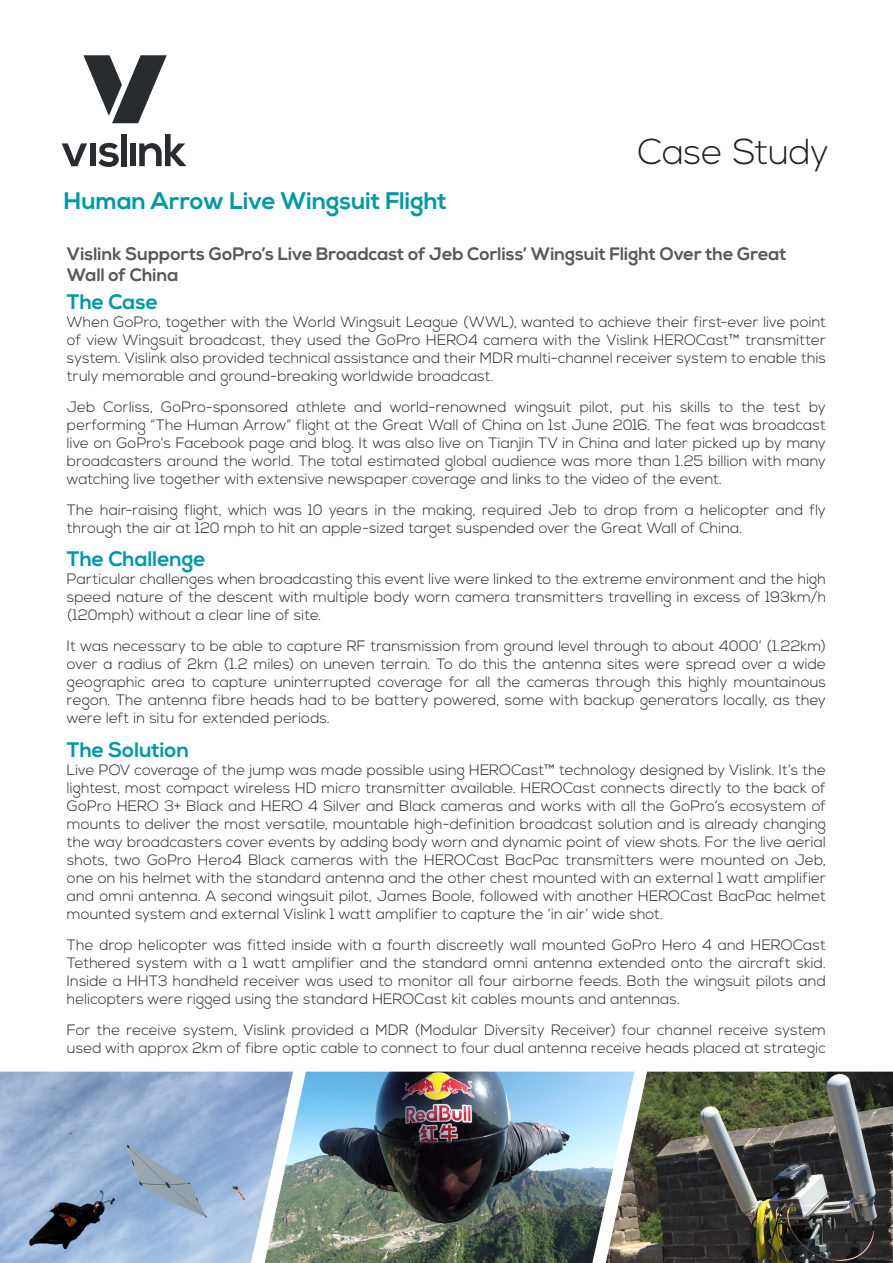
<style>
.page{position:relative;width:893px;height:1263px;background:#fff}
.page>*{position:absolute;margin:0;border:0;box-sizing:border-box;transform-origin:0 0}
.t1{font:300 36px "Nexa";letter-spacing:-.005em;color:#231f20}
.t2{font:700 24px "Nexa";letter-spacing:-.005em;color:#0099a9}
.Heading{font:700 21px "Nexa";color:#0099a9}
.Sub_Title{font:700 18px/21px "Nexa";color:#57585a}
.Body_text{font:300 15px/18px "Nexa";letter-spacing:.005em;color:#231f20;text-align:justify}
</style>
<div class="page">
<svg style="left:62px;top:143px;width:25px;height:23px"></svg>
<div style="left:90px;top:143px;width:6px;height:23px;background:#282c2e"></div>
<svg style="left:99px;top:143px;width:20px;height:24px"></svg>
<div style="left:121px;top:134px;width:6px;height:32px;background:#282c2e"></div>
<div style="left:130px;top:143px;width:6px;height:23px;background:#282c2e"></div>
<svg style="left:139px;top:134px;width:47px;height:32px"></svg>
<svg style="left:83px;top:55px;width:84px;height:68px"></svg>
<img style="left:0;top:1071px;width:259px;height:192px">
<img style="left:259px;top:1071px;width:341px;height:192px">
<img style="left:600px;top:1071px;width:293px;height:192px">
<p class="t2" style="left:64px;top:187px;width:385px">Human Arrow Live Wingsuit Flight</p>
<h1 class="t1" style="left:638px;top:131px;width:193px">Case Study</h1>
<p class="Sub_Title" style="left:67px;top:244px;width:721px">Vislink Supports GoPro’s Live Broadcast of Jeb Corliss’ Wingsuit Flight Over the Great<br>Wall of China</p>
<p class="Heading" style="left:67px;top:290px;width:92px">The Case</p>
<p class="Body_text" style="left:67px;top:314px;width:761px">When GoPro, together with the World Wingsuit League (WWL), wanted to achieve their first-ever live point of view Wingsuit broadcast, they used the GoPro HERO4 camera with the Vislink HEROCast™ transmitter system. Vislink also provided technical assistance and their MDR multi-channel receiver system to enable this truly memorable and ground-breaking worldwide broadcast.</p>
<p class="Body_text" style="left:67px;top:398px;width:761px">Jeb Corliss, GoPro-sponsored athlete and world-renowned wingsuit pilot, put his skills to the test by performing “The Human Arrow“ flight at the Great Wall of China on 1st June 2016. The feat was broadcast live on GoPro’s Facebook page and blog. It was also live on Tianjin TV in China and later picked up by many broadcasters around the world. The total estimated global audience was more than 1.25 billion with many watching live together with extensive newspaper coverage and links to the video of the event.</p>
<p class="Body_text" style="left:67px;top:501px;width:761px">The hair-raising flight, which was 10 years in the making, required Jeb to drop from a helicopter and fly through the air at 120 mph to hit an apple-sized target suspended over the Great Wall of China.</p>
<p class="Heading" style="left:67px;top:547px;width:140px">The Challenge</p>
<p class="Body_text" style="left:67px;top:571px;width:761px">Particular challenges when broadcasting this event live were linked to the extreme environment and the high speed nature of the descent with multiple body worn camera transmitters travelling in excess of 193km/h (120mph) without a clear line of site.</p>
<p class="Body_text" style="left:67px;top:638px;width:761px">It was necessary to be able to capture RF transmission from ground level through to about 4000’ (1.22km) over a radius of 2km (1.2 miles) on uneven terrain. To do this the antenna sites were spread over a wide geographic area to capture uninterrupted coverage for all the cameras through this highly mountainous regon. The antenna fibre heads had to be battery powered, some with backup generators locally, as they were left in situ for extended periods.</p>
<p class="Heading" style="left:67px;top:738px;width:124px">The Solution</p>
<p class="Body_text" style="left:67px;top:761px;width:761px">Live POV coverage of the jump was made possible using HEROCast™ technology designed by Vislink. It’s the lightest, most compact wireless HD micro transmitter available. HEROCast connects directly to the back of GoPro HERO 3+ Black and HERO 4 Silver and Black cameras and works with all the GoPro’s ecosystem of mounts to deliver the most versatile, mountable high-definition broadcast solution and is already changing the way broadcasters cover events by adding body worn and dynamic point of view shots. For the live aerial shots, two GoPro Hero4 Black cameras with the HEROCast BacPac transmitters were mounted on Jeb, one on his helmet with the standard antenna and the other chest mounted with an external 1 watt amplifier and omni antenna. A second wingsuit pilot, James Boole, followed with another HEROCast BacPac helmet mounted system and external Vislink 1 watt amplifier to capture the ‘in air’ wide shot.</p>
<p class="Body_text" style="left:67px;top:936px;width:760px">The drop helicopter was fitted inside with a fourth discreetly wall mounted GoPro Hero 4 and HEROCast Tethered system with a 1 watt amplifier and the standard omni antenna extended onto the aircraft skid.<br>Inside a HHT3 handheld receiver was used to monitor all four airborne feeds. Both the wingsuit pilots and helicopters were rigged using the standard HEROCast kit cables mounts and antennas.</p>
<p class="Body_text" style="left:67px;top:1021px;width:761px">For the receive system, Vislink provided a MDR (Modular Diversity Receiver) four channel receive system used with approx 2km of fibre optic cable to connect to four dual antenna receive heads placed at strategic</p>
</div>
